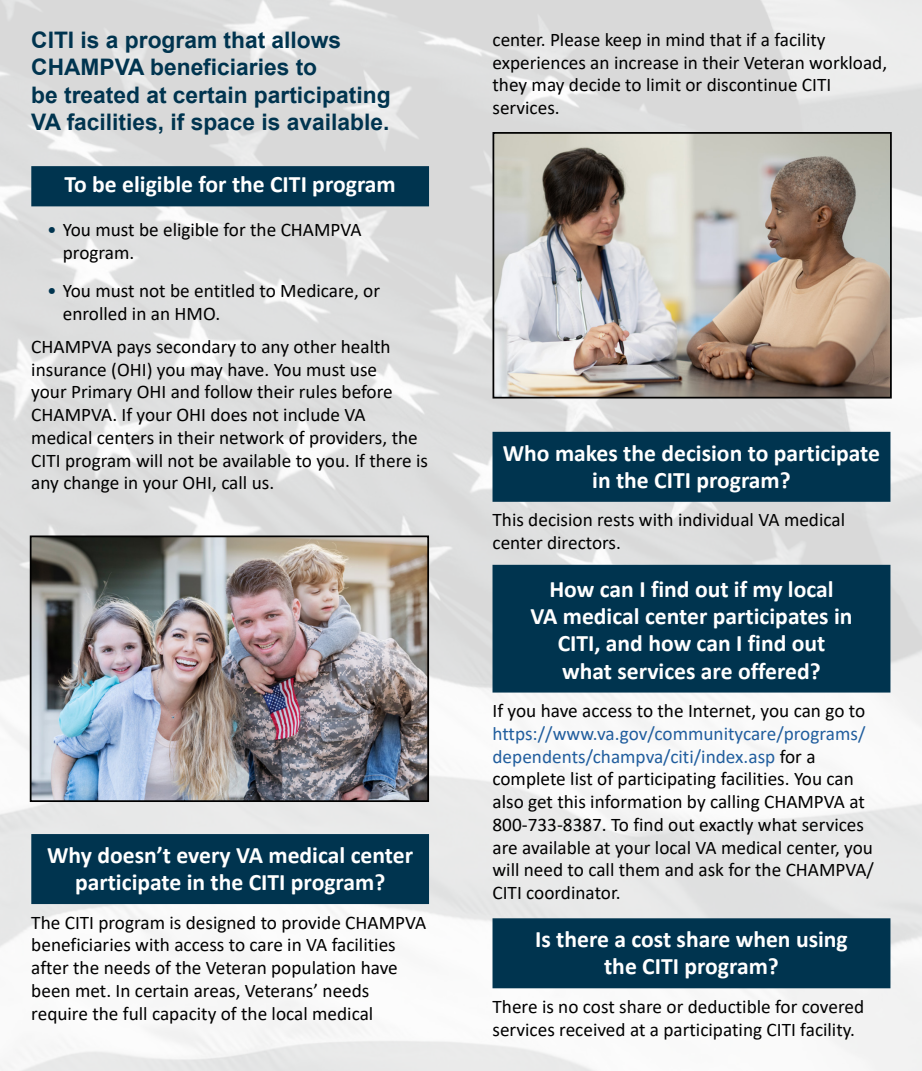
<style>
.page{position:relative;width:922px;height:1071px;background:#fff}
.page>*{position:absolute;margin:0;border:0;box-sizing:border-box;transform-origin:0 0}
.t1{font:700 23.62px/27.1px "Calibri";color:#fff;text-align:center}
.t2{font:700 22.75px/27.3px "Arial";color:#00344f}
.t3{font:19.25px/22.8px "Calibri";color:#000}
.s1{color:#00344f}
.s2{color:#215e9e}
</style>
<div class="page">
<img style="left:0;top:0;width:921px;height:1071px">
<div style="left:31px;top:166px;width:398px;height:40px;background:#00344f"></div>
<div style="left:31px;top:834px;width:398px;height:70px;background:#00344f"></div>
<img style="left:33px;top:539px;width:393px;height:260px">
<div style="left:30px;top:536px;width:399px;height:266px;border:2px solid #000"></div>
<div style="left:492px;top:432px;width:398px;height:70px;background:#00344f"></div>
<div style="left:492px;top:565px;width:398px;height:128px;background:#00344f"></div>
<div style="left:492px;top:918px;width:398px;height:70px;background:#00344f"></div>
<img style="left:495px;top:135px;width:393px;height:261px">
<div style="left:492px;top:132px;width:399px;height:267px;border:2px solid #000"></div>
<p class="t2" style="left:31px;top:27px;width:361px">CITI is a program that allows<br>CHAMPVA beneficiaries to<br>be treated at certain participating<br>VA facilities, if space is available.</p>
<p class="t1" style="left:64px;top:171px;width:333px">To be eligible for the CITI program</p>
<p class="t3" style="left:63px;top:218px;width:300px;text-indent:-16px"><span class="s1">•</span> You must be eligible for the CHAMPVA program.</p>
<p class="t3" style="left:63px;top:279px;width:319px;text-indent:-16px"><span class="s1">•</span> You must not be entitled to Medicare, or enrolled in an HMO.</p>
<p class="t3" style="left:31px;top:335px;width:398px">CHAMPVA pays secondary to any other health insurance (OHI) you may have. You must use<br>your Primary OHI and follow their rules before CHAMPVA. If your OHI does not include VA medical centers in their network of providers, the CITI program will not be available to you. If there is any change in your OHI, call us.</p>
<p class="t1" style="left:47px;top:841px;width:367px">Why doesn’t every VA medical center participate in the CITI program?</p>
<p class="t3" style="left:31px;top:910px;width:396px">The CITI program is designed to provide CHAMPVA beneficiaries with access to care in VA facilities after the needs of the Veteran population have been met. In certain areas, Veterans’ needs require the full capacity of the local medical</p>
<p class="t3" style="left:492px;top:28px;width:396px">center. Please keep in mind that if a facility experiences an increase in their Veteran workload, they may decide to limit or discontinue CITI services.</p>
<p class="t1" style="left:503px;top:439px;width:378px">Who makes the decision to participate in the CITI program?</p>
<p class="t3" style="left:492px;top:508px;width:354px">This decision rests with individual VA medical center directors.</p>
<p class="t1" style="left:530px;top:575px;width:323px">How can I find out if my local<br>VA medical center participates in<br>CITI, and how can I find out what services are offered?</p>
<p class="t3" style="left:492px;top:699px;width:374px">If you have access to the Internet, you can go to</p>
<p class="t3" style="left:492px;top:722px;width:383px"><span class="s2">https://www.va.gov/communitycare/programs/ dependents/champva/citi/index.asp</span> for a complete list of participating facilities. You can also get this information by calling CHAMPVA at 800-733-8387. To find out exactly what services are available at your local VA medical center, you will need to call them and ask for the CHAMPVA/ CITI coordinator.</p>
<p class="t1" style="left:535px;top:925px;width:314px">Is there a cost share when using the CITI program?</p>
<p class="t3" style="left:492px;top:995px;width:373px">There is no cost share or deductible for covered services received at a participating CITI facility.</p>
</div>
